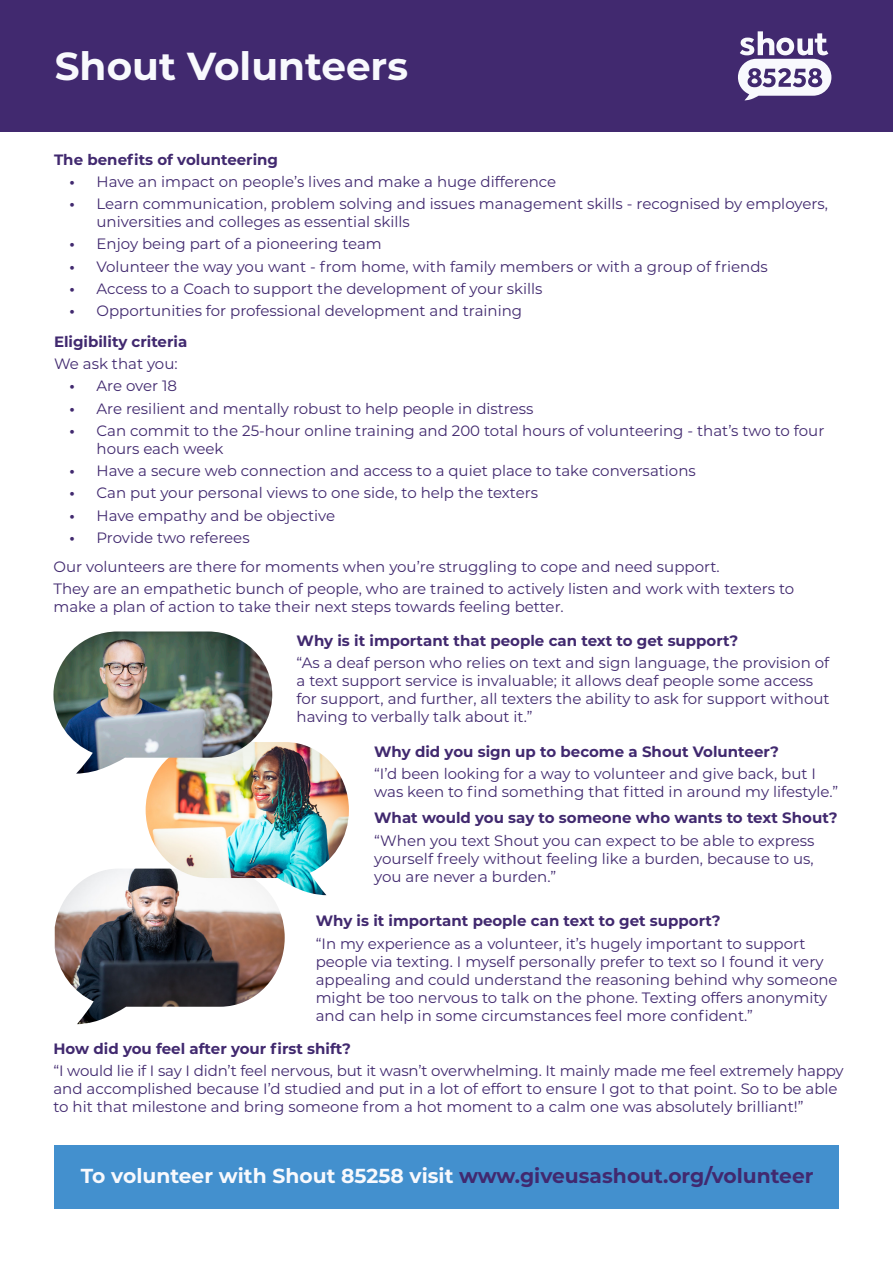
<style>
.page{position:relative;width:893px;height:1263px;background:#fff}
.page>*{position:absolute;margin:0;border:0;box-sizing:border-box;transform-origin:0 0}
.t1{font:700 39px "Montserrat";color:#f8f9fd}
.t2{font:700 20.25px "Montserrat";color:#f8f9fd}
.t3{font:15px/18px "Montserrat";color:#41296f}
.t4{font:700 15px "Montserrat";color:#41296f}
.s1{font-weight:700}
.s2{color:#41296f}
</style>
<div class="page">
<img style="left:55px;top:868px;width:230px;height:156px">
<img style="left:146px;top:742px;width:203px;height:153px">
<div style="left:0;top:0;width:893px;height:132px;background:#41296f"></div>
<svg style="left:738px;top:31px;width:93px;height:70px"></svg>
<div style="left:54px;top:1145px;width:784px;height:64px;background:#4390ce"></div>
<img style="left:53px;top:631px;width:219px;height:142px">
<p class="t1" style="left:55px;top:38px;width:355px">Shout Volunteers</p>
<p class="t4" style="left:54px;top:148px;width:226px">The benefits of volunteering</p>
<p class="t3" style="left:70px;top:172px;width:488px"><span class="s1">•</span> Have an impact on people’s lives and make a huge difference</p>
<p class="t3" style="left:97px;top:194px;width:733px;text-indent:-27px"><span class="s1">•</span> Learn communication, problem solving and issues management skills - recognised by employers, universities and colleges as essential skills</p>
<p class="t3" style="left:70px;top:234px;width:314px"><span class="s1">•</span> Enjoy being part of a pioneering team</p>
<p class="t3" style="left:70px;top:257px;width:700px"><span class="s1">•</span> Volunteer the way you want - from home, with family members or with a group of friends</p>
<p class="t3" style="left:70px;top:279px;width:475px"><span class="s1">•</span> Access to a Coach to support the development of your skills</p>
<p class="t3" style="left:70px;top:301px;width:454px"><span class="s1">•</span> Opportunities for professional development and training</p>
<p class="t4" style="left:54px;top:331px;width:135px">Eligibility criteria</p>
<p class="t3" style="left:54px;top:354px;width:125px">We ask that you:</p>
<p class="t3" style="left:70px;top:376px;width:109px"><span class="s1">•</span> Are over 18</p>
<p class="t3" style="left:70px;top:399px;width:465px"><span class="s1">•</span> Are resilient and mentally robust to help people in distress</p>
<p class="t3" style="left:97px;top:421px;width:729px;text-indent:-27px"><span class="s1">•</span> Can commit to the 25-hour online training and 200 total hours of volunteering - that’s two to four hours each week</p>
<p class="t3" style="left:70px;top:461px;width:628px"><span class="s1">•</span> Have a secure web connection and access to a quiet place to take conversations</p>
<p class="t3" style="left:70px;top:483px;width:470px"><span class="s1">•</span> Can put your personal views to one side, to help the texters</p>
<p class="t3" style="left:70px;top:506px;width:267px"><span class="s1">•</span> Have empathy and be objective</p>
<p class="t3" style="left:70px;top:528px;width:182px"><span class="s1">•</span> Provide two referees</p>
<p class="t3" style="left:53px;top:557px;width:668px">Our volunteers are there for moments when you’re struggling to cope and need support.</p>
<p class="t3" style="left:53px;top:579px;width:742px">They are an empathetic bunch of people, who are trained to actively listen and work with texters to make a plan of action to take their next steps towards feeling better.</p>
<p class="t4" style="left:297px;top:630px;width:443px">Why is it important that people can text to get support?</p>
<p class="t3" style="left:297px;top:653px;width:534px">“As a deaf person who relies on text and sign language, the provision of a text support service is invaluable; it allows deaf people some access for support, and further, all texters the ability to ask for support without having to verbally talk about it.”</p>
<p class="t4" style="left:374px;top:740px;width:406px">Why did you sign up to become a Shout Volunteer?</p>
<p class="t3" style="left:374px;top:764px;width:466px">“I’d been looking for a way to volunteer and give back, but I was keen to find something that fitted in around my lifestyle.”</p>
<p class="t4" style="left:374px;top:807px;width:465px">What would you say to someone who wants to text Shout?</p>
<p class="t3" style="left:374px;top:831px;width:442px;text-align:justify">“When you text Shout you can expect to be able to express yourself freely without feeling like a burden, because to us, you are never a burden.”</p>
<p class="t4" style="left:316px;top:910px;width:406px">Why is it important people can text to get support?</p>
<p class="t3" style="left:316px;top:934px;width:523px">“In my experience as a volunteer, it’s hugely important to support people via texting. I myself personally prefer to text so I found it very appealing and could understand the reasoning behind why someone might be too nervous to talk on the phone. Texting offers anonymity and can help in some circumstances feel more confident.”</p>
<p class="t4" style="left:53px;top:1038px;width:299px">How did you feel after your first shift?</p>
<p class="t3" style="left:53px;top:1061px;width:792px">“I would lie if I say I didn’t feel nervous, but it wasn’t overwhelming. It mainly made me feel extremely happy and accomplished because I’d studied and put in a lot of effort to ensure I got to that point. So to be able to hit that milestone and bring someone from a hot moment to a calm one was absolutely brilliant!”</p>
<p class="t2" style="left:81px;top:1161px;width:734px">To volunteer with Shout 85258 visit <span class="s2">www.giveusashout.org/volunteer</span></p>
</div>
